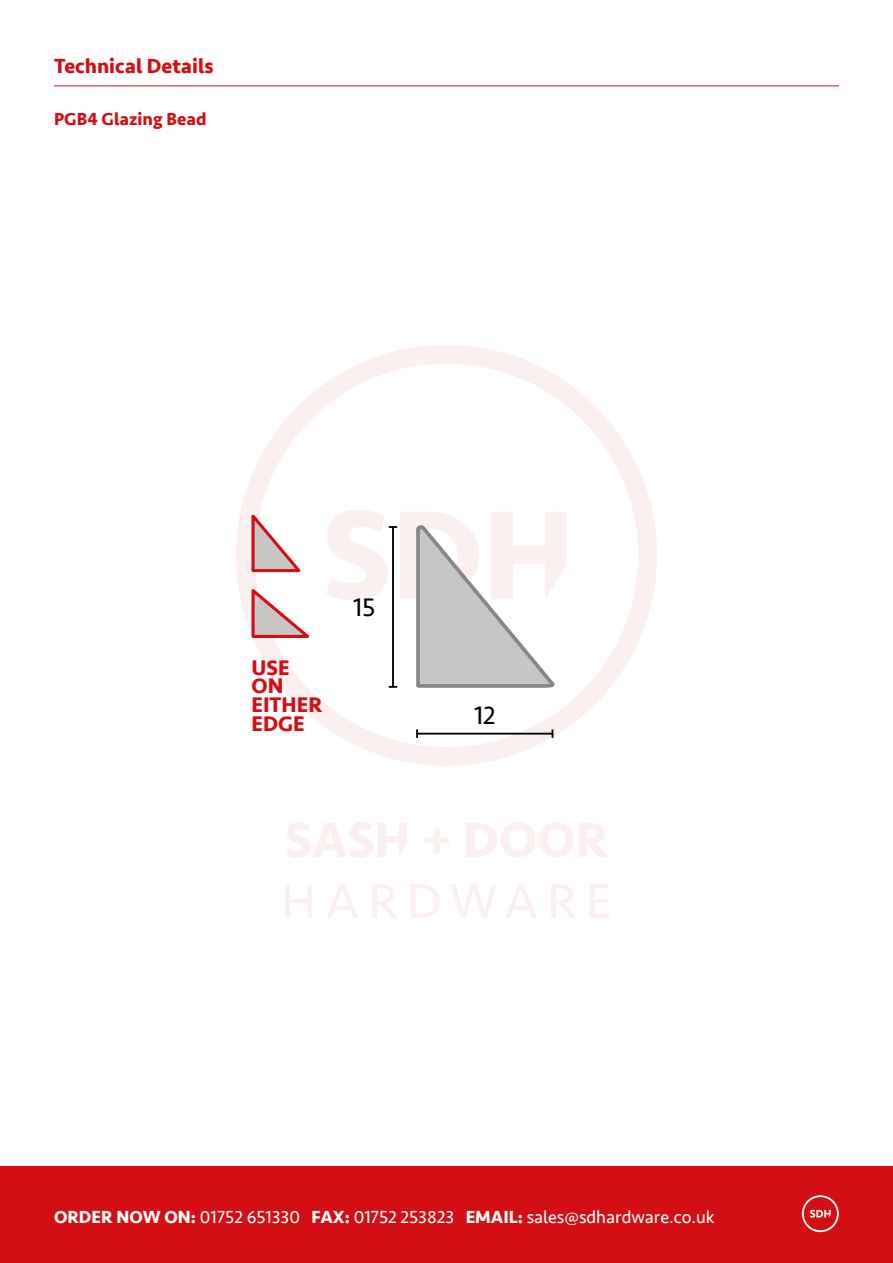
<style>
.page{position:relative;width:893px;height:1263px;background:#fff}
.page>*{position:absolute;margin:0;border:0;box-sizing:border-box;transform-origin:0 0}
.t1{font:26.1px "Seravek";color:#000}
.t2{font:700 21.75px/18.6px "Seravek";color:#d40f14}
.t3{font:700 21px "Seravek";color:#d40f14}
.t4{font:18px "Seravek";color:#fff}
.t5{font:700 18px "Seravek";color:#d40f14}
.s1{font-weight:700}
</style>
<div class="page">
<svg style="left:236px;top:345px;width:421px;height:421px"></svg>
<svg style="left:287px;top:822px;width:120px;height:35px"></svg>
<svg style="left:425px;top:828px;width:24px;height:25px"></svg>
<svg style="left:467px;top:822px;width:141px;height:35px"></svg>
<svg style="left:285px;top:884px;width:27px;height:34px"></svg>
<svg style="left:327px;top:884px;width:31px;height:34px"></svg>
<svg style="left:372px;top:884px;width:25px;height:34px"></svg>
<svg style="left:411px;top:884px;width:29px;height:34px"></svg>
<svg style="left:451px;top:884px;width:45px;height:34px"></svg>
<svg style="left:506px;top:884px;width:31px;height:34px"></svg>
<svg style="left:551px;top:884px;width:25px;height:34px"></svg>
<svg style="left:590px;top:884px;width:19px;height:34px"></svg>
<div style="left:0;top:1166px;width:893px;height:97px;background:#d40f14"></div>
<svg style="left:802px;top:1195px;width:37px;height:37px"></svg>
<hr style="left:54px;top:85px;width:785px;height:1px;background:#d40f14">
<svg style="left:326px;top:510px;width:241px;height:180px"></svg>
<hr style="left:417px;top:733px;width:135px;height:1px;background:#000">
<svg style="left:416px;top:729px;width:2px;height:9px"></svg>
<svg style="left:250px;top:513px;width:55px;height:61px"></svg>
<svg style="left:250px;top:584px;width:61px;height:56px"></svg>
<p class="t3" style="left:54px;top:50px;width:161px">Technical Details</p>
<p class="t5" style="left:54px;top:105px;width:154px">PGB4 Glazing Bead</p>
<p class="t2" style="left:251px;top:658px;width:72px">USE<br>ON<br>EITHER<br>EDGE</p>
<h1 class="t1" style="left:353px;top:587px;width:24px">15</h1>
<h1 class="t1" style="left:474px;top:695px;width:23px">12</h1>
<p class="t4" style="left:54px;top:1203px;width:662px"><span class="s1">ORDER NOW ON:</span> 01752 651330 <span class="s1">FAX:</span> 01752 253823 <span class="s1">EMAIL:</span> sales@sdhardware.co.uk</p>
</div>
